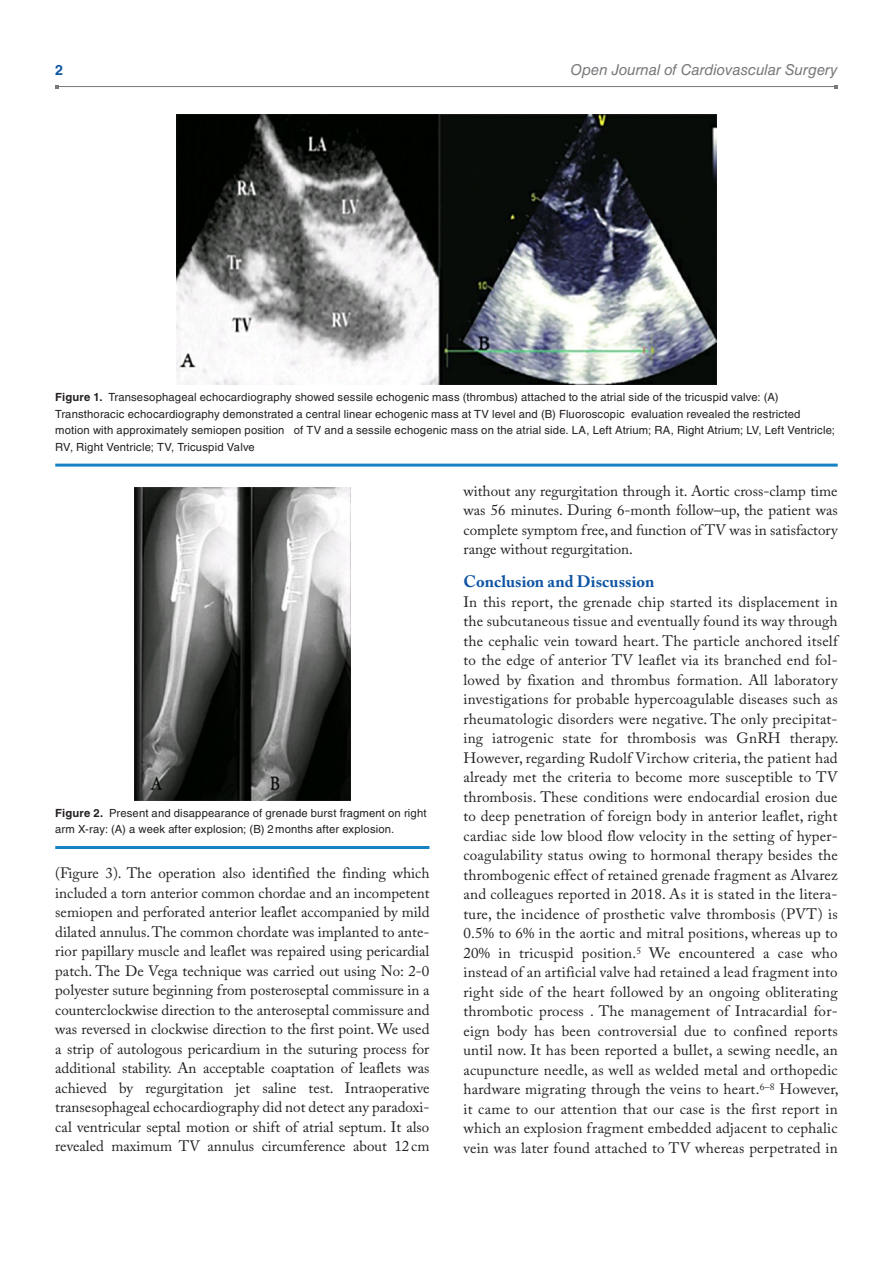
<style>
.page{position:relative;width:893px;height:1263px;background:#fff}
.page>*{position:absolute;margin:0;border:0;box-sizing:border-box;transform-origin:0 0}
.t1{font:700 16.5px "Adobe Caslon Pro";letter-spacing:.005em;color:#1055a4}
.t2{font:15px/19.5px "Adobe Caslon Pro";color:#231f20;text-align:justify}
.t3{font:italic 15px "Helvetica LT Std";letter-spacing:-.005em;color:#76787b}
.t4{font:700 14.25px "Helvetica LT Std";color:#1055a4}
.t5{font:11.25px/16.5px "Helvetica LT Std";letter-spacing:.015em;color:#231f20}
.s1{font-weight:700}
</style>
<div class="page">
<hr style="left:57px;top:86px;width:779px;height:1px;background:#76787b">
<hr style="left:55px;top:846px;width:374px;height:3px;background:#1582c5">
<img style="left:134px;top:488px;width:216px;height:312px">
<hr style="left:55px;top:464px;width:783px;height:3px;background:#1582c5">
<img style="left:176px;top:115px;width:540px;height:270px">
<p class="t4" style="left:55px;top:61px;width:9px">2</p>
<p class="t3" style="left:571px;top:61px;width:269px">Open Journal of Cardiovascular Surgery</p>
<p class="t5" style="left:55px;top:389px;width:781px"><span class="s1">Figure 1.</span> Transesophageal echocardiography showed sessile echogenic mass (thrombus) attached to the atrial side of the tricuspid valve: (A)<br>Transthoracic echocardiography demonstrated a central linear echogenic mass at TV level and (B) Fluoroscopic evaluation revealed the restricted motion with approximately semiopen position of TV and a sessile echogenic mass on the atrial side. LA, Left Atrium; RA, Right Atrium; LV, Left Ventricle; RV, Right Ventricle; TV, Tricuspid Valve</p>
<p class="t5" style="left:55px;top:804px;width:373px"><span class="s1">Figure 2.</span> Present and disappearance of grenade burst fragment on right arm X-ray: (A) a week after explosion; (B) 2months after explosion.</p>
<p class="t2" style="left:55px;top:863px;width:376px">(Figure 3). The operation also identified the finding which included a torn anterior common chordae and an incompetent semiopen and perforated anterior leaflet accompanied by mild dilated annulus. The common chordate was implanted to ante&shy;rior papillary muscle and leaflet was repaired using pericardial patch. The De Vega technique was carried out using No: 2-0 polyester suture beginning from posteroseptal commissure in a counterclockwise direction to the anteroseptal commissure and was reversed in clockwise direction to the first point. We used a strip of autologous pericardium in the suturing process for additional stability. An acceptable coaptation of leaflets was achieved by regurgitation jet saline test. Intraoperative transesophageal echocardiography did not detect any paradoxi&shy;cal ventricular septal motion or shift of atrial septum. It also revealed maximum TV annulus circumference about 12cm</p>
<p class="t2" style="left:463px;top:481px;width:376px">without any regurgitation through it. Aortic cross-clamp time was 56 minutes. During 6-month follow–up, the patient was complete symptom free, and function of TV was in satisfactory range without regurgitation.</p>
<p class="t1" style="left:463px;top:572px;width:192px">Conclusion and Discussion</p>
<p class="t2" style="left:463px;top:592px;width:377px">In this report, the grenade chip started its displacement in the subcutaneous tissue and eventually found its way through the cephalic vein toward heart. The particle anchored itself to the edge of anterior TV leaflet via its branched end fol&shy;lowed by fixation and thrombus formation. All laboratory investigations for probable hypercoagulable diseases such as rheumatologic disorders were negative. The only precipitat&shy;ing iatrogenic state for thrombosis was GnRH therapy.<br>However, regarding Rudolf Virchow criteria, the patient had already met the criteria to become more susceptible to TV thrombosis. These conditions were endocardial erosion due to deep penetration of foreign body in anterior leaflet, right cardiac side low blood flow velocity in the setting of hyper&shy;coagulability status owing to hormonal therapy besides the thrombogenic effect of retained grenade fragment as Alvarez and colleagues reported in 2018. As it is stated in the litera&shy;ture, the incidence of prosthetic valve thrombosis (PVT) is 0.5% to 6% in the aortic and mitral positions, whereas up to 20% in tricuspid position.<sup>5</sup> We encountered a case who instead of an artificial valve had retained a lead fragment into right side of the heart followed by an ongoing obliterating thrombotic process . The management of Intracardial for&shy;eign body has been controversial due to confined reports until now. It has been reported a bullet, a sewing needle, an acupuncture needle, as well as welded metal and orthopedic hardware migrating through the veins to heart.<sup>6–8</sup> However, it came to our attention that our case is the first report in which an explosion fragment embedded adjacent to cephalic vein was later found attached to TV whereas perpetrated in</p>
</div>
